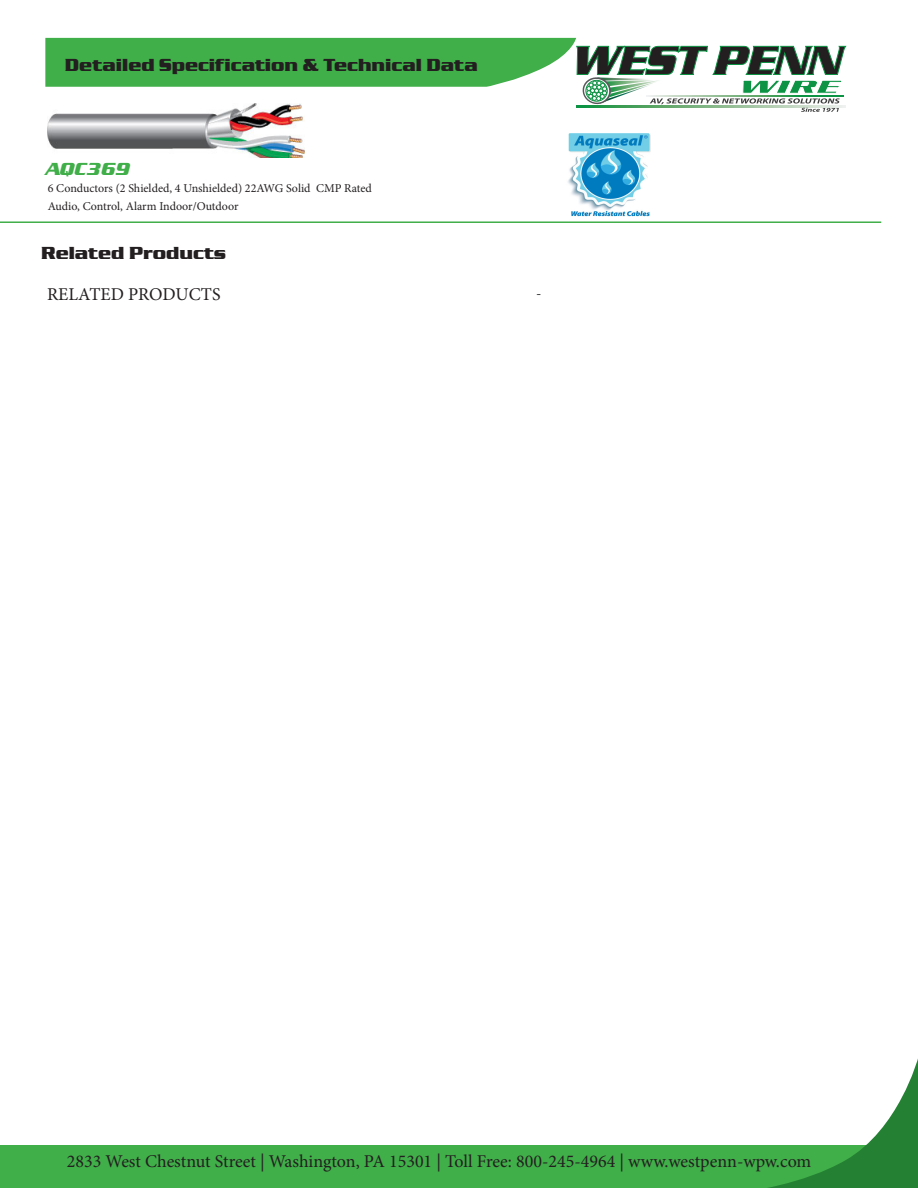
<style>
.page{position:relative;width:918px;height:1188px;background:#fff}
.page>*{position:absolute;margin:0;border:0;box-sizing:border-box;transform-origin:0 0}
.Renee_White_Bold{font:18px "Minion Pro";color:#231f20}
.t1{font:700 18px "Serpentine D";color:#231f20}
.StiboTableHeaderRow{font:18px "Minion Pro";color:#231f20}
.t2{font:italic 700 18px "Serpentine D";color:#40ae49}
.White_Bold{font:15px "Minion Pro";color:#231f20}
.plain{font:12px "Minion Pro";color:#231f20}
</style>
<div class="page">
<svg style="left:45px;top:38px;width:801px;height:74px"></svg>
<hr style="left:0;top:221px;width:881px;height:2px;background:#40ae49">
<div style="left:0;top:1146px;width:918px;height:42px;background:#40ae49"></div>
<svg style="left:746px;top:1058px;width:172px;height:130px"></svg>
<img style="left:568px;top:134px;width:82px;height:83px">
<img style="left:48px;top:103px;width:256px;height:55px">
<p class="t1" style="left:65px;top:55px;width:414px">Detailed Specification &amp; Technical Data</p>
<p class="t2" style="left:45px;top:159px;width:86px">AQC369</p>
<p class="plain" style="left:48px;top:180px;width:326px">6 Conductors (2 Shielded, 4 Unshielded) 22AWG Solid CMP Rated</p>
<p class="plain" style="left:48px;top:198px;width:192px">Audio, Control, Alarm Indoor/Outdoor</p>
<p class="t1" style="left:41px;top:242px;width:186px">Related Products</p>
<p class="StiboTableHeaderRow" style="left:47px;top:282px;width:175px">RELATED PRODUCTS</p>
<p class="White_Bold" style="left:536px;top:284px;width:7px">-</p>
<p class="Renee_White_Bold" style="left:67px;top:1149px;width:746px">2833 West Chestnut Street | Washington, PA 15301 | Toll Free: 800-245-4964 | www.westpenn-wpw.com</p>
</div>
